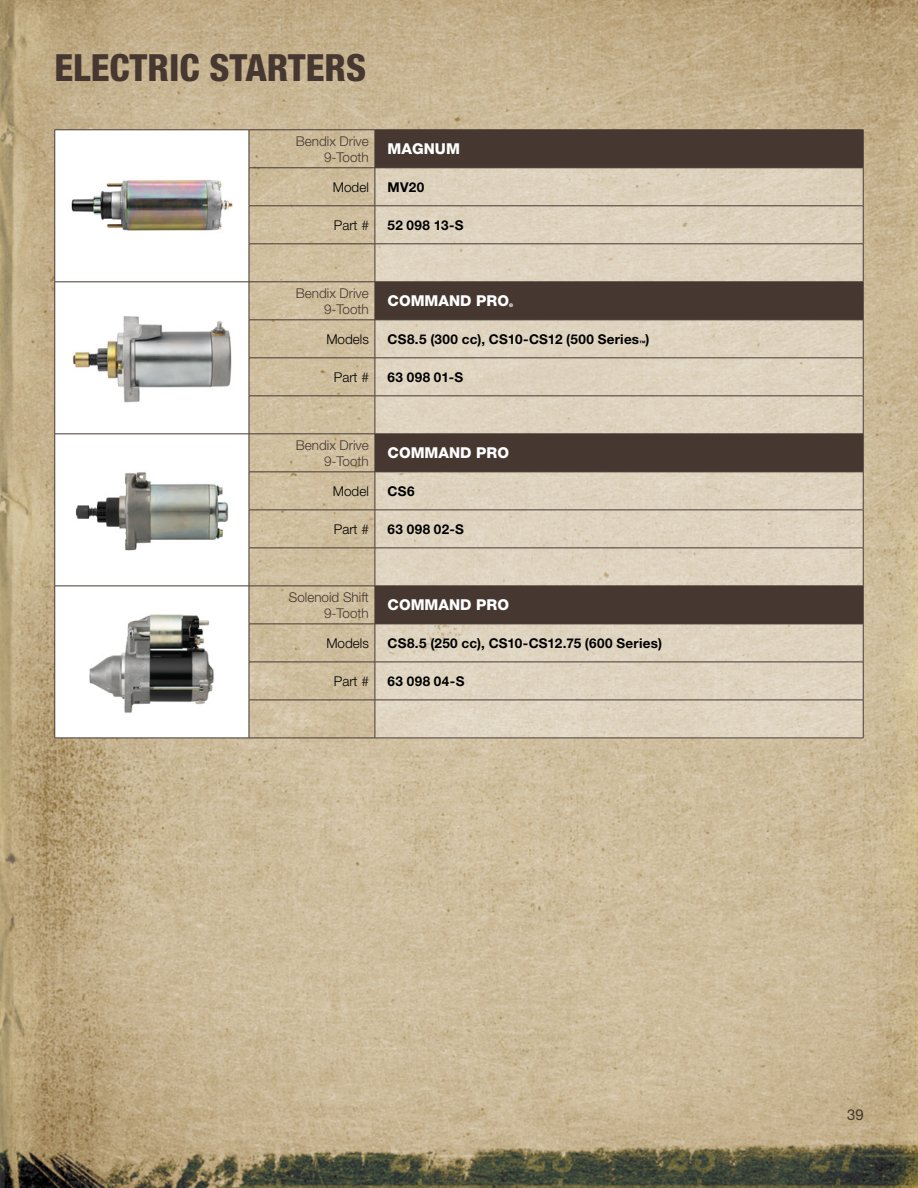
<style>
.page{position:relative;width:918px;height:1188px;background:#fff}
.page>*{position:absolute;margin:0;border:0;box-sizing:border-box;transform-origin:0 0}
.t1{font:800 condensed 37.5px "Helvetica Neue LT Pro";color:#463831}
.t2{font:800 15px "Helvetica Neue LT Pro";color:#fff}
.t3{font:15px "Helvetica Neue LT Pro";color:#463831}
.t4{font:700 13.5px "Helvetica Neue LT Pro";letter-spacing:.02em;color:#000}
.t5{font:300 13.5px/16.2px "Helvetica Neue LT Pro";color:#463831;text-align:right}
.t6{font:300 13.5px "Helvetica Neue LT Pro";color:#000}
.t7{font:800 6px "Helvetica Neue LT Pro";color:#000}
.t8{font:800 4.95px "Helvetica Neue LT Pro";color:#fff}
</style>
<div class="page">
<img style="left:0;top:0;width:918px;height:1188px">
<img style="left:718px;top:625px;width:145px;height:113px">
<img style="left:376px;top:625px;width:342px;height:113px">
<svg style="left:55px;top:131px;width:194px;height:607px"></svg>
<svg style="left:376px;top:131px;width:487px;height:493px;fill:#dcd0bb"></svg>
<hr style="left:863px;top:168px;width:1px;height:38px;background:#463831">
<hr style="left:863px;top:320px;width:1px;height:38px;background:#463831">
<hr style="left:863px;top:472px;width:1px;height:38px;background:#463831">
<hr style="left:863px;top:624px;width:1px;height:38px;background:#463831">
<hr style="left:863px;top:244px;width:1px;height:38px;background:#463831">
<hr style="left:375px;top:282px;width:488px;height:1px;background:#463831">
<hr style="left:863px;top:548px;width:1px;height:38px;background:#463831">
<hr style="left:375px;top:586px;width:488px;height:1px;background:#463831">
<hr style="left:375px;top:206px;width:488px;height:1px;background:#463831">
<hr style="left:863px;top:206px;width:1px;height:38px;background:#463831">
<hr style="left:375px;top:244px;width:488px;height:1px;background:#463831">
<hr style="left:54px;top:282px;width:1px;height:38px;background:#463831">
<hr style="left:375px;top:358px;width:488px;height:1px;background:#463831">
<hr style="left:863px;top:358px;width:1px;height:38px;background:#463831">
<hr style="left:375px;top:396px;width:488px;height:1px;background:#463831">
<hr style="left:375px;top:510px;width:488px;height:1px;background:#463831">
<hr style="left:863px;top:510px;width:1px;height:38px;background:#463831">
<hr style="left:375px;top:548px;width:488px;height:1px;background:#463831">
<hr style="left:375px;top:662px;width:488px;height:1px;background:#463831">
<hr style="left:863px;top:662px;width:1px;height:38px;background:#463831">
<hr style="left:54px;top:320px;width:1px;height:38px;background:#463831">
<hr style="left:54px;top:358px;width:1px;height:38px;background:#463831">
<hr style="left:54px;top:396px;width:1px;height:38px;background:#463831">
<hr style="left:54px;top:434px;width:1px;height:38px;background:#463831">
<hr style="left:54px;top:472px;width:1px;height:38px;background:#463831">
<hr style="left:54px;top:510px;width:1px;height:38px;background:#463831">
<hr style="left:54px;top:548px;width:1px;height:38px;background:#463831">
<hr style="left:54px;top:586px;width:1px;height:38px;background:#463831">
<hr style="left:54px;top:624px;width:1px;height:38px;background:#463831">
<hr style="left:54px;top:662px;width:1px;height:38px;background:#463831">
<hr style="left:54px;top:700px;width:1px;height:38px;background:#463831">
<hr style="left:375px;top:168px;width:1px;height:38px;background:#463831">
<hr style="left:375px;top:320px;width:1px;height:38px;background:#463831">
<hr style="left:375px;top:472px;width:1px;height:38px;background:#463831">
<hr style="left:375px;top:624px;width:1px;height:38px;background:#463831">
<hr style="left:375px;top:206px;width:1px;height:38px;background:#463831">
<hr style="left:375px;top:358px;width:1px;height:38px;background:#463831">
<hr style="left:375px;top:510px;width:1px;height:38px;background:#463831">
<hr style="left:375px;top:662px;width:1px;height:38px;background:#463831">
<hr style="left:375px;top:244px;width:1px;height:38px;background:#463831">
<hr style="left:375px;top:548px;width:1px;height:38px;background:#463831">
<hr style="left:375px;top:700px;width:488px;height:1px;background:#463831">
<hr style="left:375px;top:168px;width:488px;height:1px;background:#463831">
<hr style="left:375px;top:320px;width:488px;height:1px;background:#463831">
<hr style="left:375px;top:472px;width:488px;height:1px;background:#463831">
<hr style="left:375px;top:624px;width:488px;height:1px;background:#463831">
<hr style="left:863px;top:130px;width:1px;height:38px;background:#463831">
<hr style="left:375px;top:396px;width:1px;height:38px;background:#463831">
<hr style="left:863px;top:396px;width:1px;height:38px;background:#463831">
<hr style="left:249px;top:700px;width:1px;height:38px;background:#463831">
<hr style="left:375px;top:700px;width:1px;height:38px;background:#463831">
<hr style="left:863px;top:700px;width:1px;height:38px;background:#463831">
<hr style="left:249px;top:206px;width:126px;height:1px;background:#463831">
<hr style="left:249px;top:358px;width:126px;height:1px;background:#463831">
<hr style="left:249px;top:510px;width:126px;height:1px;background:#463831">
<hr style="left:249px;top:662px;width:126px;height:1px;background:#463831">
<hr style="left:249px;top:244px;width:126px;height:1px;background:#463831">
<hr style="left:249px;top:396px;width:126px;height:1px;background:#463831">
<hr style="left:249px;top:548px;width:126px;height:1px;background:#463831">
<hr style="left:249px;top:700px;width:126px;height:1px;background:#463831">
<hr style="left:55px;top:586px;width:194px;height:1px;background:#463831">
<hr style="left:863px;top:282px;width:1px;height:38px;background:#463831">
<hr style="left:863px;top:434px;width:1px;height:38px;background:#463831">
<hr style="left:863px;top:586px;width:1px;height:38px;background:#463831">
<hr style="left:54px;top:130px;width:1px;height:38px;background:#463831">
<hr style="left:54px;top:168px;width:1px;height:38px;background:#463831">
<hr style="left:249px;top:168px;width:1px;height:38px;background:#463831">
<hr style="left:54px;top:206px;width:1px;height:38px;background:#463831">
<hr style="left:249px;top:206px;width:1px;height:38px;background:#463831">
<hr style="left:54px;top:244px;width:1px;height:38px;background:#463831">
<hr style="left:249px;top:244px;width:1px;height:38px;background:#463831">
<hr style="left:55px;top:282px;width:194px;height:1px;background:#463831">
<hr style="left:249px;top:320px;width:1px;height:38px;background:#463831">
<hr style="left:249px;top:358px;width:1px;height:38px;background:#463831">
<hr style="left:249px;top:396px;width:1px;height:38px;background:#463831">
<hr style="left:249px;top:472px;width:1px;height:38px;background:#463831">
<hr style="left:249px;top:510px;width:1px;height:38px;background:#463831">
<hr style="left:249px;top:548px;width:1px;height:38px;background:#463831">
<hr style="left:249px;top:624px;width:1px;height:38px;background:#463831">
<hr style="left:249px;top:662px;width:1px;height:38px;background:#463831">
<hr style="left:249px;top:130px;width:1px;height:38px;background:#463831">
<hr style="left:249px;top:282px;width:1px;height:38px;background:#463831">
<hr style="left:249px;top:434px;width:1px;height:38px;background:#463831">
<hr style="left:249px;top:586px;width:1px;height:38px;background:#463831">
<hr style="left:249px;top:282px;width:126px;height:1px;background:#463831">
<hr style="left:249px;top:586px;width:126px;height:1px;background:#463831">
<hr style="left:375px;top:130px;width:1px;height:38px;background:#463831">
<hr style="left:375px;top:282px;width:1px;height:38px;background:#463831">
<hr style="left:375px;top:434px;width:1px;height:38px;background:#463831">
<hr style="left:375px;top:586px;width:1px;height:38px;background:#463831">
<hr style="left:249px;top:168px;width:126px;height:1px;background:#463831">
<hr style="left:249px;top:320px;width:126px;height:1px;background:#463831">
<hr style="left:249px;top:472px;width:126px;height:1px;background:#463831">
<hr style="left:249px;top:624px;width:126px;height:1px;background:#463831">
<hr style="left:55px;top:130px;width:194px;height:1px;background:#463831">
<hr style="left:375px;top:130px;width:488px;height:1px;background:#463831">
<hr style="left:249px;top:130px;width:126px;height:1px;background:#463831">
<hr style="left:55px;top:434px;width:194px;height:1px;background:#463831">
<hr style="left:249px;top:434px;width:126px;height:1px;background:#463831">
<hr style="left:375px;top:434px;width:488px;height:1px;background:#463831">
<hr style="left:55px;top:738px;width:194px;height:1px;background:#463831">
<hr style="left:249px;top:738px;width:126px;height:1px;background:#463831">
<hr style="left:375px;top:738px;width:488px;height:1px;background:#463831">
<img style="left:84px;top:608px;width:136px;height:111px">
<img style="left:68px;top:464px;width:167px;height:93px">
<img style="left:66px;top:310px;width:171px;height:98px">
<img style="left:67px;top:176px;width:169px;height:59px">
<h1 class="t1" style="left:55px;top:45px;width:313px">ELECTRIC STARTERS</h1>
<p class="t5" style="left:296px;top:132px;width:75px">Bendix Drive<br>9-Tooth</p>
<p class="t2" style="left:388px;top:140px;width:74px">MAGNUM</p>
<p class="t6" style="left:333px;top:179px;width:38px">Model</p>
<p class="t4" style="left:388px;top:178px;width:38px">MV20</p>
<p class="t6" style="left:334px;top:217px;width:37px">Part #</p>
<p class="t4" style="left:388px;top:216px;width:77px">52 098 13-S</p>
<p class="t5" style="left:296px;top:284px;width:75px">Bendix Drive<br>9-Tooth</p>
<p class="t2" style="left:388px;top:292px;width:123px">COMMAND PRO</p>
<p class="t8" style="left:509px;top:302px;width:5px">®</p>
<p class="t6" style="left:326px;top:331px;width:44px">Models</p>
<p class="t4" style="left:388px;top:330px;width:253px">CS8.5 (300 cc), CS10-CS12 (500 Series</p>
<p class="t7" style="left:640px;top:339px;width:7px">™</p>
<p class="t4" style="left:646px;top:330px;width:5px">)</p>
<p class="t6" style="left:334px;top:369px;width:37px">Part #</p>
<p class="t4" style="left:388px;top:368px;width:77px">63 098 01-S</p>
<p class="t5" style="left:296px;top:436px;width:75px">Bendix Drive<br>9-Tooth</p>
<p class="t2" style="left:388px;top:444px;width:123px">COMMAND PRO</p>
<p class="t6" style="left:333px;top:483px;width:38px">Model</p>
<p class="t4" style="left:388px;top:482px;width:28px">CS6</p>
<p class="t6" style="left:334px;top:521px;width:37px">Part #</p>
<p class="t4" style="left:388px;top:520px;width:78px">63 098 02-S</p>
<p class="t5" style="left:289px;top:588px;width:82px">Solenoid Shift<br>9-Tooth</p>
<p class="t2" style="left:388px;top:596px;width:123px">COMMAND PRO</p>
<p class="t6" style="left:326px;top:635px;width:44px">Models</p>
<p class="t4" style="left:388px;top:634px;width:276px">CS8.5 (250 cc), CS10-CS12.75 (600 Series)</p>
<p class="t6" style="left:334px;top:673px;width:37px">Part #</p>
<p class="t4" style="left:388px;top:672px;width:78px">63 098 04-S</p>
<p class="t3" style="left:847px;top:1105px;width:18px">39</p>
</div>
